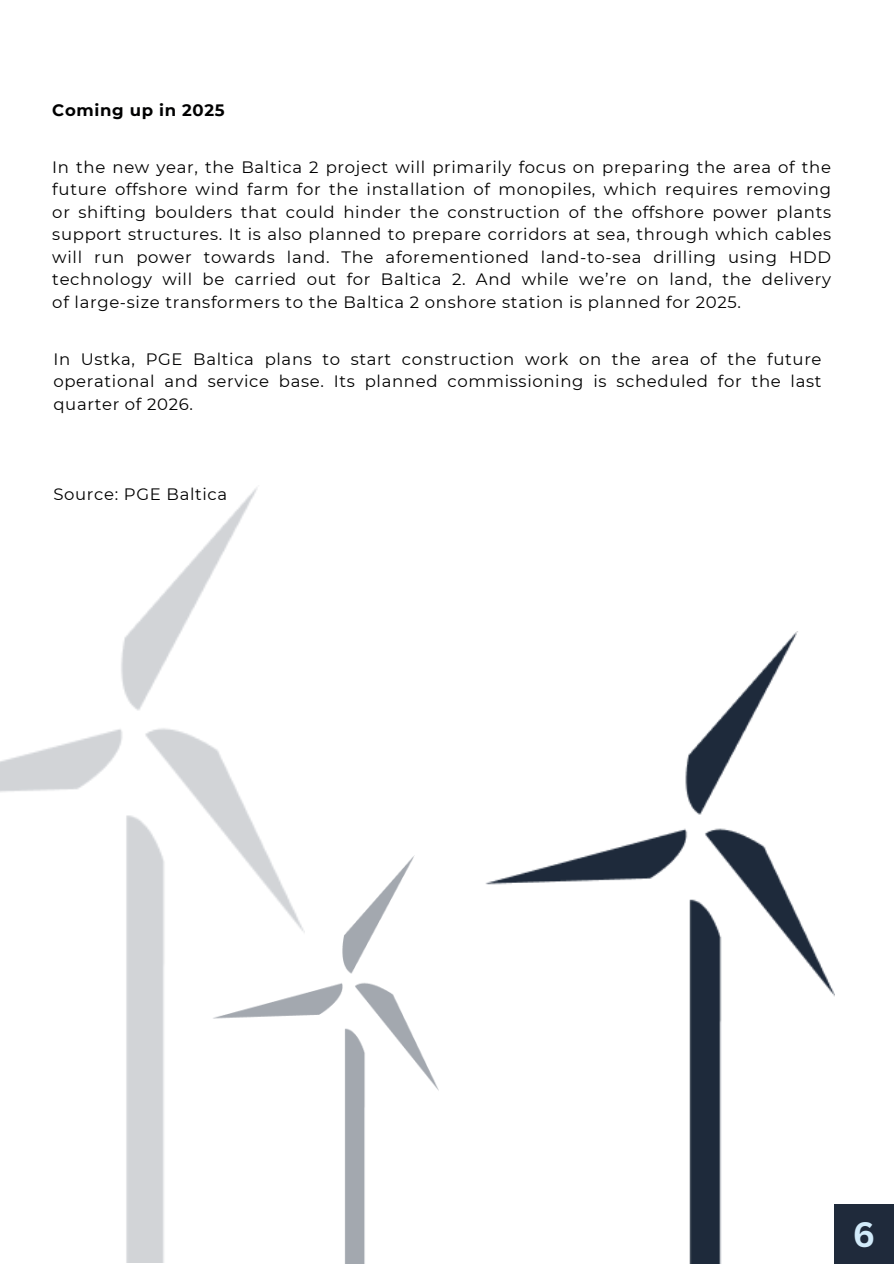
<style>
.page{position:relative;width:894px;height:1264px;background:#fff}
.page>*{position:absolute;margin:0;border:0;box-sizing:border-box;transform-origin:0 0}
.t1{font:700 34.35px "Canva Sans";color:#d2ebfa}
.t2{font:16.5px/22.5px "Montserrat";letter-spacing:.04em;color:#000001;text-align:justify}
.t3{font:700 16.5px "Montserrat";letter-spacing:.04em;color:#000001}
</style>
<div class="page">
<div style="left:833px;top:1203px;width:60px;height:60px;background:#1f2a3b"></div>
<img style="left:0;top:487px;width:268px;height:775px">
<img style="left:212px;top:855px;width:226px;height:408px">
<img style="left:485px;top:631px;width:349px;height:632px">
<h2 class="t3" style="left:52px;top:100px;width:174px">Coming up in 2025</h2>
<p class="t2" style="left:52px;top:156px;width:780px">In the new year, the Baltica 2 project will primarily focus on preparing the area of the future offshore wind farm for the installation of monopiles, which requires removing or shifting boulders that could hinder the construction of the offshore power plants support structures. It is also planned to prepare corridors at sea, through which cables will run power towards land. The aforementioned land-to-sea drilling using HDD technology will be carried out for Baltica 2. And while we’re on land, the delivery of large-size transformers to the Baltica 2 onshore station is planned for 2025.</p>
<h1 class="t2" style="left:53px;top:347px;width:769px">In Ustka, PGE Baltica plans to start construction work on the area of the future operational and service base. Its planned commissioning is scheduled for the last quarter of 2026.</h1>
<p class="t2" style="left:53px;top:483px;width:175px">Source: PGE Baltica</p>
<h2 class="t1" style="left:852px;top:1210px;width:24px">6</h2>
</div>
